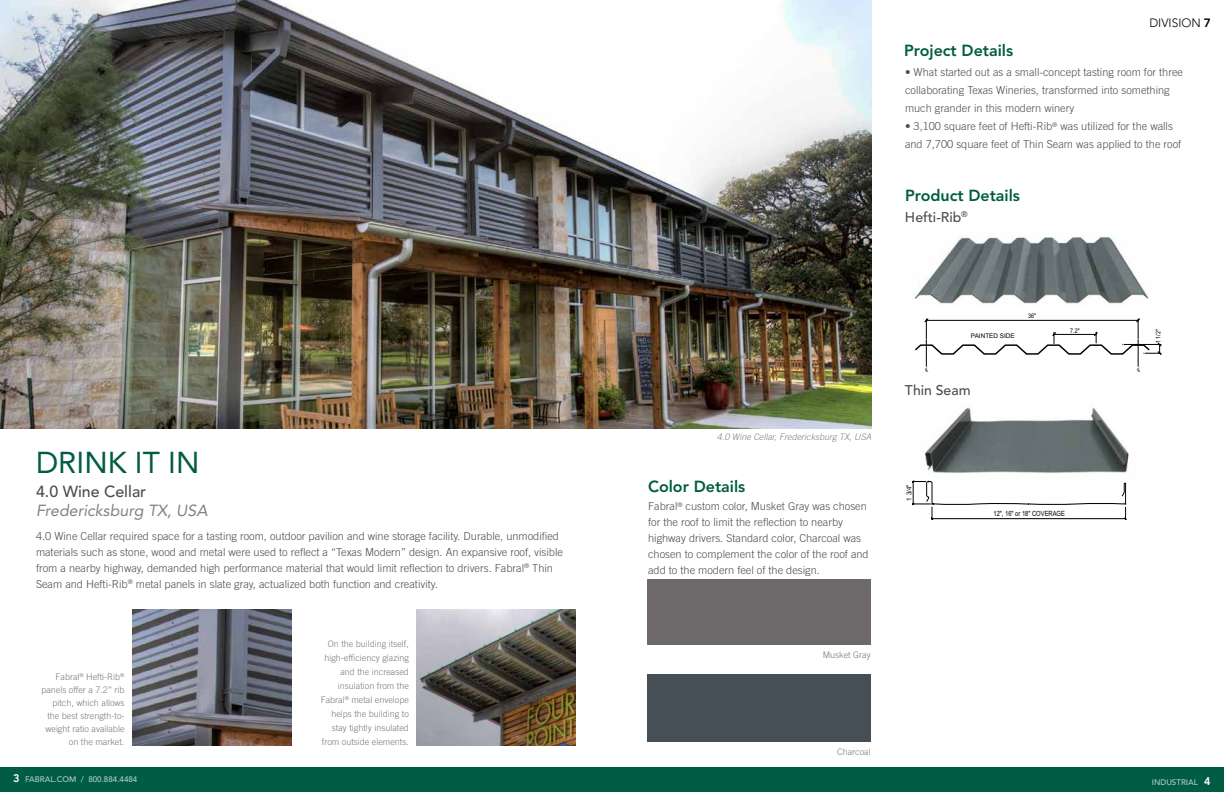
<style>
.page{position:relative;width:1224px;height:792px;background:#fff}
.page>*{position:absolute;margin:0;border:0;box-sizing:border-box;transform-origin:0 0}
.t1{font:30px "Avenir LT Std";color:#005c43}
.t2{font:800 16px "Avenir LT Std";color:#005c43}
.t3{font:italic 16px "Avenir LT Std";color:#808285}
.t4{font:500 16px "Avenir LT Std";color:#4d4d4f}
.t5{font:500 14px "Avenir LT Std";color:#4d4d4f}
.t6{font:300 12px "Avenir LT Std";color:#000}
.t7{font:300 11px/16px "Trade Gothic LT Std";color:#4d4d4f}
.t8{font:300 9px/14px "Trade Gothic LT Std";color:#77787b;text-align:right}
.t9{font:italic 300 9px "Trade Gothic LT Std";color:#808285}
.t10{font:500 8px "Avenir LT Std";color:#b3cec7}
.t11{font:7.2px "Arial";color:#000;scale:.81 1}
.t12{font:6.8px "Arial";color:#000;scale:.9 1}
.t13{font:6.4px "Arial";color:#000;scale:.85 1}
.t14{font:6.4px "Arial";color:#000}
.t15{font:4.7px "Myriad";color:#000}
.s1{font-weight:800;font-size:11px;color:#fff}
.s2{font-weight:800}
</style>
<div class="page">
<img style="left:416px;top:610px;width:160px;height:135px">
<img style="left:132px;top:610px;width:160px;height:135px">
<img style="left:0;top:0;width:871px;height:429px">
<img style="left:925px;top:407px;width:204px;height:67px">
<svg style="left:912px;top:480px;width:215px;height:40px"></svg>
<hr style="left:1203px;top:462px;width:1px;height:83px;background:#000">
<hr style="left:899px;top:462px;width:1px;height:83px;background:#000">
<hr style="left:899px;top:462px;width:261px;height:1px;background:#000">
<div style="left:0;top:767px;width:1224px;height:25px;background:#005c43"></div>
<svg style="left:915px;top:318px;width:247px;height:49px"></svg>
<hr style="left:1054px;top:334px;width:42px;height:1px;background:#000">
<hr style="left:1186px;top:311px;width:1px;height:70px;background:#000">
<hr style="left:890px;top:311px;width:281px;height:1px;background:#000">
<hr style="left:890px;top:311px;width:1px;height:70px;background:#000">
<hr style="left:890px;top:597px;width:281px;height:1px;background:#000">
<img style="left:914px;top:236px;width:235px;height:69px">
<div style="left:648px;top:579px;width:223px;height:66px;background:#6e696b"></div>
<div style="left:648px;top:674px;width:223px;height:68px;background:#464f56"></div>
<h1 class="t1" style="left:36px;top:446px;width:165px">DRINK IT IN</h1>
<h2 class="t4" style="left:36px;top:482px;width:112px">4.0 Wine Cellar</h2>
<h2 class="t3" style="left:36px;top:501px;width:173px">Fredericksburg TX, USA</h2>
<p class="t7" style="left:36px;top:528px;width:529px">4.0 Wine Cellar required space for a tasting room, outdoor pavilion and wine storage facility. Durable, unmodified materials such as stone, wood and metal were used to reflect a “Texas Modern” design. An expansive roof, visible from a nearby highway, demanded high performance material that would limit reflection to drivers. Fabral<sup>®</sup> Thin Seam and Hefti-Rib<sup>®</sup> metal panels in slate gray, actualized both function and creativity.</p>
<p class="t8" style="left:41px;top:670px;width:85px;line-height:13px">Fabral<sup>®</sup> Hefti-Rib<sup>® </sup>panels offer a 7.2” rib pitch, which allows the best strength-to&shy;weight ratio available on the market.</p>
<p class="t10" style="left:13px;top:774px;width:126px"><span class="s1">3</span> FABRAL.COM / 800.884.4484</p>
<p class="t8" style="left:321px;top:637px;width:90px">On the building itself, high-efficiency glazing and the increased insulation from the<br>Fabral<sup>®</sup> metal envelope helps the building to stay tightly insulated from outside elements.</p>
<h2 class="t2" style="left:904px;top:41px;width:111px">Project Details</h2>
<p class="t6" style="left:1149px;top:16px;width:63px">DIVISION <span class="s2">7</span></p>
<p class="t7" style="left:905px;top:63px;width:280px;line-height:18px">• What started out as a small-concept tasting room for three collaborating Texas Wineries, transformed into something much grander in this modern winery</p>
<p class="t7" style="left:905px;top:117px;width:278px;line-height:18px">• 3,100 square feet of Hefti-Rib<sup>®</sup> was utilized for the walls and 7,700 square feet of Thin Seam was applied to the roof</p>
<h2 class="t2" style="left:905px;top:186px;width:116px">Product Details</h2>
<p class="t5" style="left:905px;top:209px;width:64px">Hefti-Rib<sup>®</sup></p>
<p class="t9" style="left:717px;top:432px;width:156px">4.0 Wine Cellar, Fredericksburg TX, USA</p>
<h2 class="t2" style="left:648px;top:477px;width:99px">Color Details</h2>
<p class="t7" style="left:648px;top:498px;width:222px">Fabral<sup>®</sup> custom color, Musket Gray was chosen for the roof to limit the reflection to nearby highway drivers. Standard color, Charcoal was chosen to complement the color of the roof and add to the modern feel of the design.</p>
<p class="t8" style="left:823px;top:648px;width:49px">Musket Gray</p>
<p class="t14" style="left:971px;top:332px;width:45px">PAINTED SIDE</p>
<p class="t13" style="left:1028px;top:313px;width:11px">36"</p>
<p class="t13" style="left:1070px;top:327px;width:13px">7.2"</p>
<p class="t13" style="left:1155px;top:343px;width:18px;rotate:-90deg">1 1/2"</p>
<p class="t15" style="left:925px;top:368px;width:5px">CL</p>
<p class="t15" style="left:1137px;top:368px;width:5px">LC</p>
<p class="t5" style="left:905px;top:382px;width:67px">Thin Seam</p>
<p class="t12" style="left:905px;top:501px;width:19px;rotate:-90deg">1 3/4"</p>
<p class="t11" style="left:993px;top:510px;width:90px">12", 16" or 18" COVERAGE</p>
<p class="t8" style="left:837px;top:744px;width:35px">Charcoal</p>
<p class="t10" style="left:1152px;top:778px;width:60px">INDUSTRIAL <span class="s1">4</span></p>
</div>
